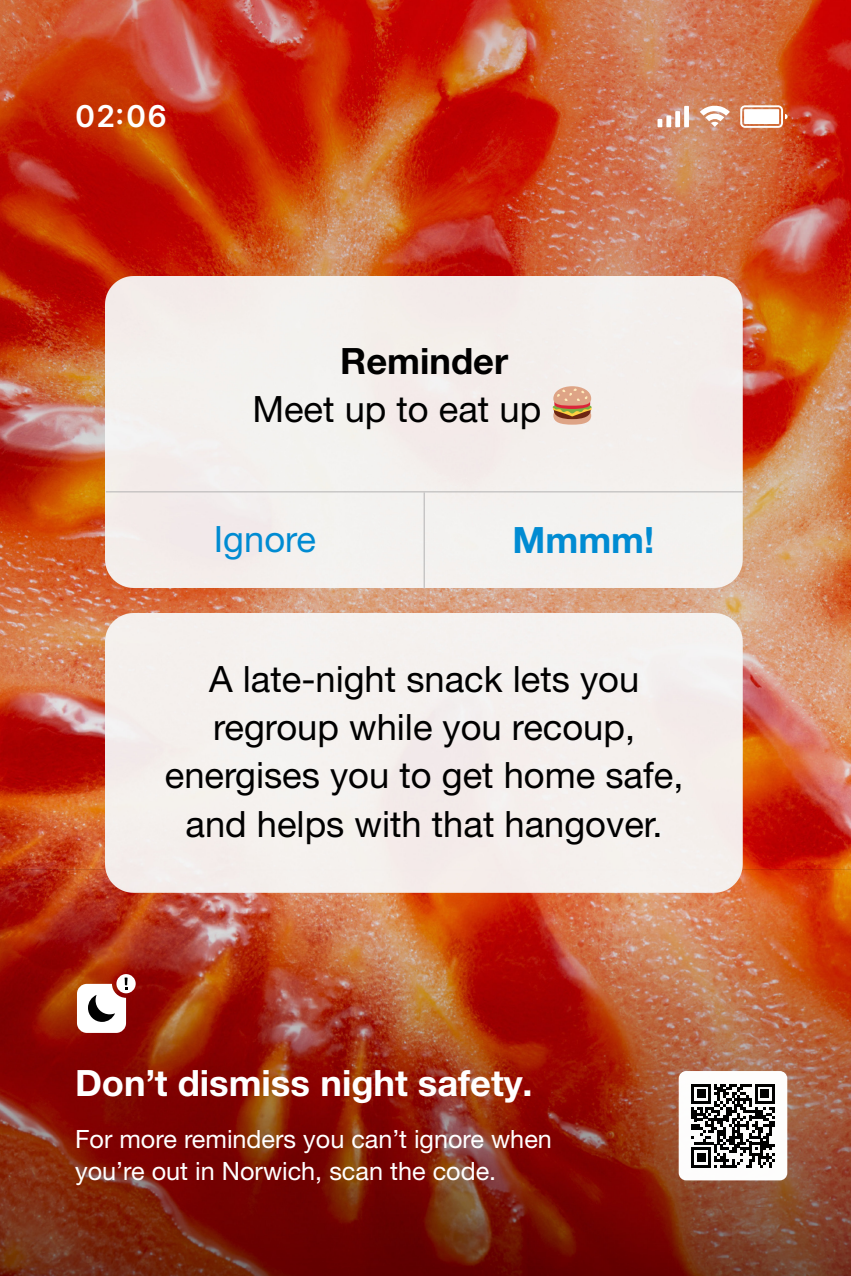
<style>
.page{position:relative;width:851px;height:1276px;background:#fff}
.page>*{position:absolute;margin:0;border:0;box-sizing:border-box;transform-origin:0 0}
.t1{font:36.33px/48.4px "Helvetica Neue LT Pro";color:#000;text-align:center}
.t2{font:700 36.33px "Helvetica Neue LT Pro";color:#fff}
.t3{font:700 36.33px "Helvetica Neue LT Pro";color:#000}
.t4{font:36.33px "Helvetica Neue LT Pro";color:#008bd2}
.t5{font:700 36.33px "Helvetica Neue LT Pro";color:#008bd2}
.t6{font:600 30.1px "Inter";color:#fff}
.t7{font:25.23px/32.3px "Helvetica Neue LT Pro";color:#fff}
</style>
<div class="page">
<img style="left:0;top:0;width:850px;height:869px">
<img style="left:0;top:869px;width:850px;height:407px">
<div style="left:678px;top:1071px;width:109px;height:109px;background:#fff;border-radius:7px"></div>
<svg style="left:691px;top:1084px;width:84px;height:83px"></svg>
<div style="left:684px;top:106px;width:5px;height:21px;background:#fff"></div>
<div style="left:675px;top:111px;width:5px;height:16px;background:#fff"></div>
<div style="left:666px;top:115px;width:5px;height:12px;background:#fff"></div>
<div style="left:657px;top:119px;width:5px;height:8px;background:#fff"></div>
<svg style="left:699px;top:103px;width:30px;height:24px"></svg>
<svg style="left:740px;top:105px;width:47px;height:23px"></svg>
<div style="left:106px;top:276px;width:636px;height:312px;background:#f4f0ed"></div>
<hr style="left:106px;top:492px;width:636px;height:1px;background:#b3b2b2">
<hr style="left:424px;top:492px;width:1px;height:96px;background:#b3b2b2">
<div style="left:106px;top:613px;width:636px;height:279px;background:#f5f0ed"></div>
<svg style="left:552px;top:386px;width:40px;height:39px;background:#d19f7e"></svg>
<svg style="left:116px;top:974px;width:20px;height:19px"></svg>
<svg style="left:77px;top:977px;width:50px;height:56px"></svg>
<p class="t6" style="left:75px;top:98px;width:93px">02:06</p>
<p class="t3" style="left:340px;top:348px;width:170px">Reminder</p>
<p class="t1" style="left:252px;top:390px;width:290px">Meet up to eat up</p>
<p class="t4" style="left:214px;top:526px;width:104px">Ignore</p>
<p class="t5" style="left:512px;top:527px;width:143px">Mmmm!</p>
<p class="t1" style="left:165px;top:659px;width:520px">A late-night snack lets you regroup while you recoup, energises you to get home safe, and helps with that hangover.</p>
<p class="t2" style="left:75px;top:1069px;width:459px">Don’t dismiss night safety.</p>
<p class="t7" style="left:75px;top:1126px;width:478px">For more reminders you can’t ignore when you’re out in Norwich, scan the code.</p>
</div>
